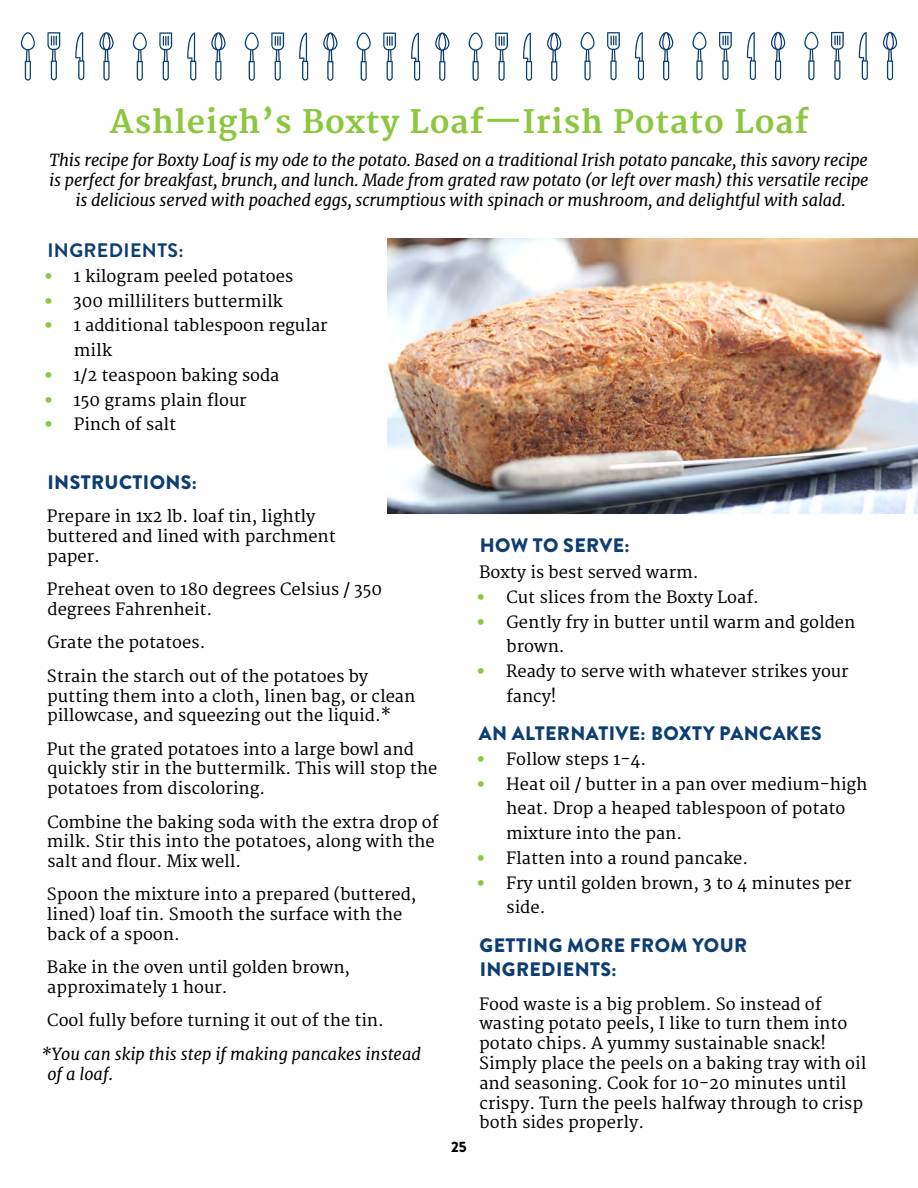
<style>
.page{position:relative;width:918px;height:1188px;background:#fff}
.page>*{position:absolute;margin:0;border:0;box-sizing:border-box;transform-origin:0 0}
.t1{font:700 31.5px "Merriweather";letter-spacing:.03em;color:#8dc63f}
.t2{font:900 19.5px/24.8px "Brandon Grotesque";letter-spacing:.02em;color:#0c3e73}
.t3{font:700 19.5px "Brandon Grotesque";letter-spacing:.02em;color:#0c3e73}
.t4{font:16.5px/19.8px "Merriweather";color:#000}
.t5{font:italic 16.5px/19.8px "Merriweather";letter-spacing:-.01em;color:#000;text-align:center}
.t6{font:900 15px "Brandon Grotesque";color:#000}
.s1{font-family:"Brandon Grotesque";font-size:27px;color:#8dc63f}
</style>
<div class="page">
<svg style="left:47px;top:32px;width:13px;height:48px"></svg>
<svg style="left:21px;top:32px;width:14px;height:49px"></svg>
<svg style="left:99px;top:32px;width:15px;height:49px"></svg>
<svg style="left:75px;top:32px;width:9px;height:48px"></svg>
<svg style="left:159px;top:32px;width:13px;height:49px"></svg>
<svg style="left:133px;top:32px;width:14px;height:49px"></svg>
<svg style="left:211px;top:32px;width:15px;height:49px"></svg>
<svg style="left:187px;top:32px;width:9px;height:48px"></svg>
<svg style="left:271px;top:32px;width:13px;height:49px"></svg>
<svg style="left:245px;top:32px;width:14px;height:49px"></svg>
<svg style="left:323px;top:32px;width:15px;height:49px"></svg>
<svg style="left:299px;top:33px;width:9px;height:48px"></svg>
<svg style="left:383px;top:33px;width:13px;height:48px"></svg>
<svg style="left:357px;top:32px;width:14px;height:49px"></svg>
<svg style="left:435px;top:32px;width:14px;height:49px"></svg>
<svg style="left:411px;top:33px;width:9px;height:48px"></svg>
<svg style="left:495px;top:33px;width:13px;height:48px"></svg>
<svg style="left:469px;top:33px;width:14px;height:48px"></svg>
<svg style="left:547px;top:33px;width:14px;height:48px"></svg>
<svg style="left:523px;top:33px;width:9px;height:48px"></svg>
<svg style="left:607px;top:32px;width:13px;height:48px"></svg>
<svg style="left:580px;top:32px;width:15px;height:48px"></svg>
<svg style="left:659px;top:32px;width:14px;height:48px"></svg>
<svg style="left:635px;top:32px;width:9px;height:48px"></svg>
<svg style="left:719px;top:32px;width:13px;height:48px"></svg>
<svg style="left:692px;top:32px;width:15px;height:48px"></svg>
<svg style="left:771px;top:32px;width:14px;height:48px"></svg>
<svg style="left:747px;top:32px;width:9px;height:48px"></svg>
<svg style="left:831px;top:32px;width:13px;height:48px"></svg>
<svg style="left:804px;top:32px;width:14px;height:48px"></svg>
<svg style="left:883px;top:32px;width:14px;height:48px"></svg>
<svg style="left:859px;top:32px;width:9px;height:48px"></svg>
<img style="left:388px;top:239px;width:530px;height:274px">
<h1 class="t1" style="left:110px;top:104px;width:700px">Ashleigh’s Boxty Loaf—Irish Potato Loaf</h1>
<p class="t5" style="left:49px;top:151px;width:821px">This recipe for Boxty Loaf is my ode to the potato. Based on a traditional Irish potato pancake, this savory recipe is perfect for breakfast, brunch, and lunch. Made from grated raw potato (or left over mash) this versatile recipe is delicious served with poached eggs, scrumptious with spinach or mushroom, and delightful with salad.</p>
<p class="t3" style="left:47px;top:237px;width:138px">INGREDIENTS:</p>
<p class="t4" style="left:44px;top:267px;width:251px"><span class="s1">•</span> 1 kilogram peeled potatoes</p>
<p class="t4" style="left:44px;top:291px;width:241px"><span class="s1">•</span> 300 milliliters buttermilk</p>
<p class="t4" style="left:74px;top:314px;width:255px;line-height:24.8px;text-indent:-30px"><span class="s1">•</span> 1 additional tablespoon regular milk</p>
<p class="t4" style="left:44px;top:366px;width:237px"><span class="s1">•</span> 1/2 teaspoon baking soda</p>
<p class="t4" style="left:44px;top:390px;width:204px"><span class="s1">•</span> 150 grams plain flour</p>
<p class="t4" style="left:44px;top:415px;width:134px"><span class="s1">•</span> Pinch of salt</p>
<p class="t2" style="left:47px;top:470px;width:151px">INSTRUCTIONS:</p>
<p class="t4" style="left:47px;top:507px;width:290px">Prepare in 1x2 lb. loaf tin, lightly buttered and lined with parchment paper.</p>
<p class="t4" style="left:47px;top:580px;width:337px">Preheat oven to 180 degrees Celsius / 350 degrees Fahrenheit.</p>
<p class="t4" style="left:47px;top:627px;width:323px;line-height:33.3px">Grate the potatoes.<br>Strain the starch out of the potatoes by</p>
<p class="t4" style="left:47px;top:686px;width:370px">putting them into a cloth, linen bag, or clean pillowcase, and squeezing out the liquid.*</p>
<p class="t4" style="left:47px;top:740px;width:392px">Put the grated potatoes into a large bowl and quickly stir in the buttermilk. This will stop the potatoes from discoloring.</p>
<p class="t4" style="left:47px;top:812px;width:393px">Combine the baking soda with the extra drop of milk. Stir this into the potatoes, along with the salt and flour. Mix well.</p>
<p class="t4" style="left:47px;top:885px;width:371px">Spoon the mixture into a prepared (buttered, lined) loaf tin. Smooth the surface with the back of a spoon.</p>
<p class="t4" style="left:47px;top:958px;width:305px">Bake in the oven until golden brown, approximately 1 hour.</p>
<p class="t4" style="left:47px;top:1011px;width:338px">Cool fully before turning it out of the tin.</p>
<p class="t5" style="left:47px;top:1044px;width:375px;text-align:left;text-indent:-7px">*You can skip this step if making pancakes instead of a loaf.</p>
<p class="t6" style="left:451px;top:1136px;width:17px">25</p>
<p class="t2" style="left:480px;top:533px;width:152px">HOW TO SERVE:</p>
<p class="t4" style="left:479px;top:563px;width:221px">Boxty is best served warm.</p>
<p class="t4" style="left:476px;top:588px;width:284px"><span class="s1">•</span> Cut slices from the Boxty Loaf.</p>
<p class="t4" style="left:507px;top:610px;width:350px;line-height:24.8px;text-indent:-30px"><span class="s1">•</span> Gently fry in butter until warm and golden brown.</p>
<p class="t4" style="left:506px;top:660px;width:344px;line-height:24.8px;text-indent:-30px"><span class="s1">•</span> Ready to serve with whatever strikes your fancy!</p>
<p class="t2" style="left:479px;top:721px;width:345px">AN ALTERNATIVE: BOXTY PANCAKES</p>
<p class="t4" style="left:476px;top:750px;width:172px"><span class="s1">•</span> Follow steps 1-4.</p>
<p class="t4" style="left:506px;top:772px;width:363px;line-height:24.8px;text-indent:-30px"><span class="s1">•</span> Heat oil / butter in a pan over medium-high heat. Drop a heaped tablespoon of potato mixture into the pan.</p>
<p class="t4" style="left:476px;top:849px;width:274px"><span class="s1">•</span> Flatten into a round pancake.</p>
<p class="t4" style="left:506px;top:871px;width:347px;line-height:24.8px;text-indent:-30px"><span class="s1">•</span> Fry until golden brown, 3 to 4 minutes per side.</p>
<p class="t2" style="left:480px;top:933px;width:269px">GETTING MORE FROM YOUR<br>INGREDIENTS:</p>
<p class="t4" style="left:479px;top:995px;width:389px">Food waste is a big problem. So instead of wasting potato peels, I like to turn them into potato chips. A yummy sustainable snack!<br>Simply place the peels on a baking tray with oil and seasoning. Cook for 10-20 minutes until crispy. Turn the peels halfway through to crisp both sides properly.</p>
</div>
